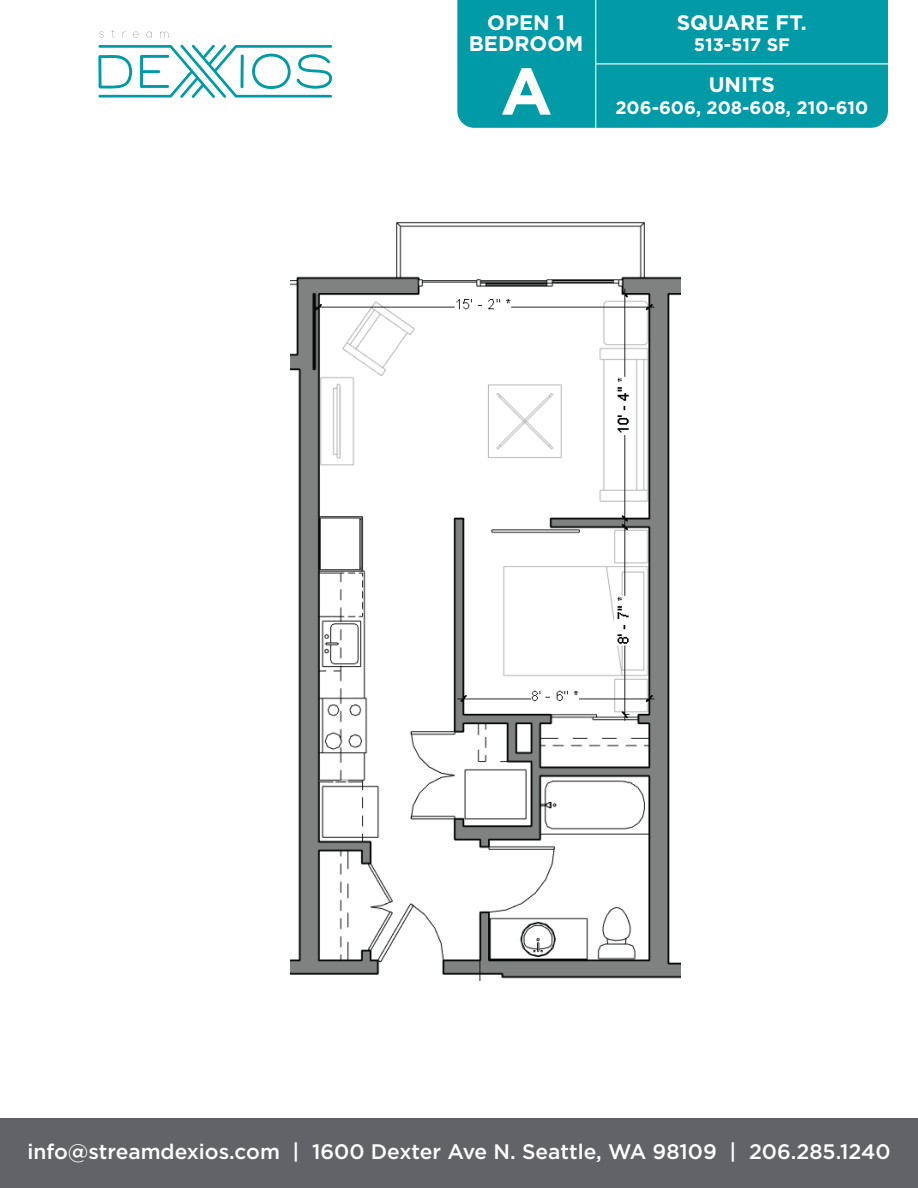
<style>
.page{position:relative;width:918px;height:1188px;background:#fff}
.page>*{position:absolute;margin:0;border:0;box-sizing:border-box;transform-origin:0 0}
.t1{font:700 65.85px "Gotham";color:#fff}
.t2{font:500 21px "Gotham";color:#fff}
.t3{font:700 21px/20.7px "Gotham";color:#fff;text-align:center}
.t4{font:700 18px "Gotham";color:#fff}
</style>
<div class="page">
<svg style="left:98px;top:45px;width:234px;height:53px"></svg>
<svg style="left:99px;top:31px;width:5px;height:6px"></svg>
<svg style="left:111px;top:30px;width:4px;height:8px"></svg>
<svg style="left:133px;top:32px;width:6px;height:6px"></svg>
<svg style="left:146px;top:32px;width:6px;height:6px"></svg>
<svg style="left:160px;top:32px;width:8px;height:6px"></svg>
<div style="left:457px;top:0;width:431px;height:128px;background:#009ba7"></div>
<hr style="left:595px;top:0;width:1px;height:128px;background:#fff">
<hr style="left:596px;top:63px;width:292px;height:1px;background:#fff">
<div style="left:0;top:1118px;width:918px;height:70px;background:#626366"></div>
<img style="left:290px;top:222px;width:390px;height:759px">
<p class="t3" style="left:469px;top:12px;width:116px">OPEN 1<br>BEDROOM</p>
<p class="t3" style="left:677px;top:12px;width:132px">SQUARE FT.</p>
<p class="t4" style="left:694px;top:33px;width:98px">513-517 SF</p>
<p class="t3" style="left:709px;top:75px;width:68px">UNITS</p>
<p class="t4" style="left:615px;top:96px;width:254px">206-606, 208-608, 210-610</p>
<h1 class="t1" style="left:500px;top:48px;width:54px">A</h1>
<p class="t2" style="left:27px;top:1138px;width:865px">info@streamdexios.com | 1600 Dexter Ave N. Seattle, WA 98109 | 206.285.1240</p>
</div>
